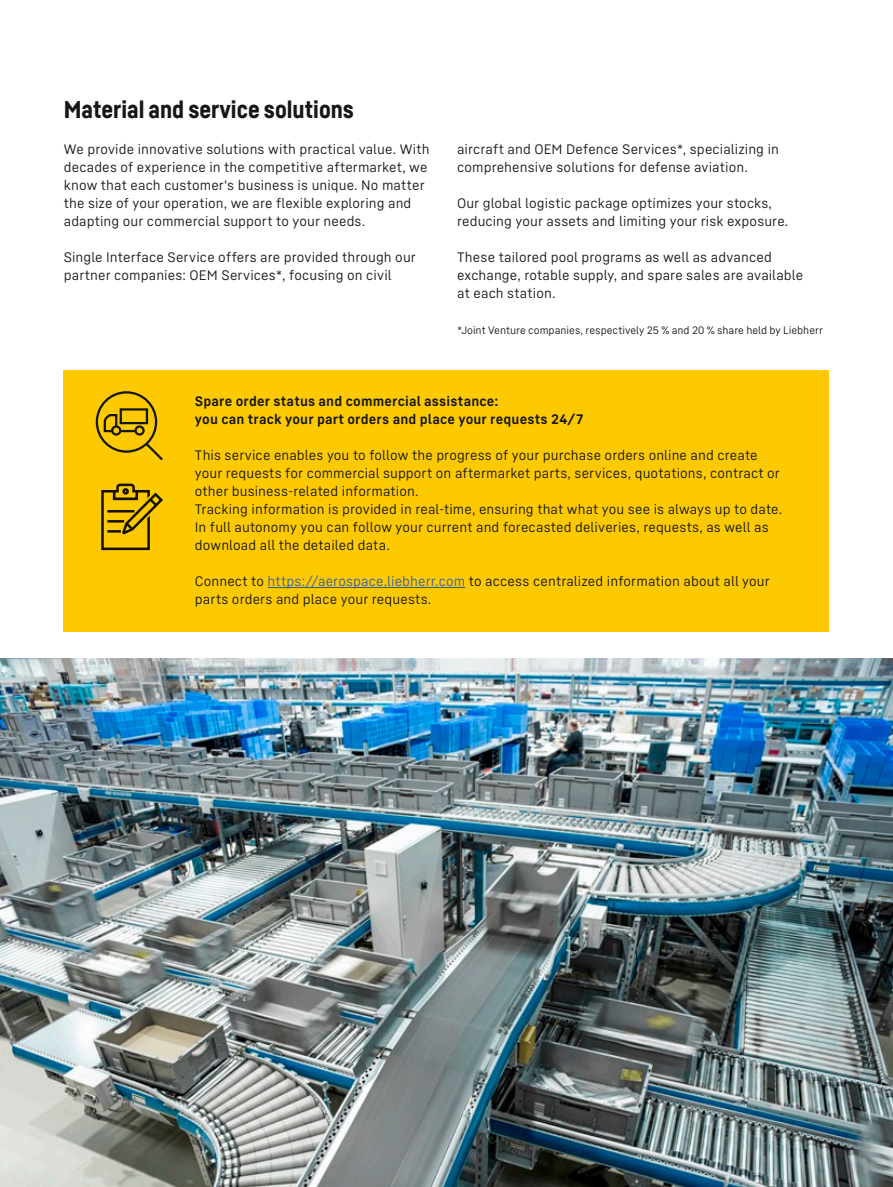
<style>
.page{position:relative;width:893px;height:1187px;background:#fff}
.page>*{position:absolute;margin:0;border:0;box-sizing:border-box;transform-origin:0 0}
._02_Headline_2{font:900 24px "Liebherr Head";color:#151616}
._03_Fließtext_EN{font:13.5px/18px "Liebherr Text";letter-spacing:.01em;color:#151616}
._03_Fließtext_EN-2{font:700 13.5px/18px "Liebherr Text";letter-spacing:.01em;color:#151616}
._04_Bildunterschrift{font:10.5px "Liebherr Text";color:#151616}
.s1{color:#35609f}
</style>
<div class="page">
<img style="left:0;top:658px;width:893px;height:528px">
<div style="left:64px;top:370px;width:765px;height:261px;background:#fdc900"></div>
<hr style="left:268px;top:587px;width:197px;height:1px;background:#35609f">
<svg style="left:101px;top:483px;width:62px;height:67px"></svg>
<div style="left:122px;top:488px;width:7px;height:6px;border:3px solid #151616;border-radius:50%"></div>
<svg style="left:143px;top:440px;width:20px;height:20px"></svg>
<div style="left:96px;top:391px;width:61px;height:61px;border:2px solid #151616;border-radius:50%"></div>
<div style="left:134px;top:425px;width:11px;height:10px;border:2px solid #151616;border-radius:50%"></div>
<svg style="left:103px;top:413px;width:33px;height:20px"></svg>
<div style="left:111px;top:425px;width:10px;height:10px;border:2px solid #151616;border-radius:50%"></div>
<div style="left:120px;top:408px;width:28px;height:16px;border:2px solid #151616"></div>
<p class="_02_Headline_2" style="left:64px;top:94px;width:292px">Material and service solutions</p>
<p class="_03_Fließtext_EN" style="left:64px;top:139px;width:367px">We provide innovative solutions with practical value. With decades of experience in the competitive aftermarket, we know that each customer's business is unique. No matter the size of your operation, we are flexible exploring and adapting our commercial support to your needs.</p>
<p class="_03_Fließtext_EN" style="left:64px;top:247px;width:353px">Single Interface Service offers are provided through our partner companies: OEM Services*, focusing on civil</p>
<p class="_03_Fließtext_EN" style="left:457px;top:139px;width:323px">aircraft and OEM Defence Services*, specializing in comprehensive solutions for defense aviation.</p>
<p class="_03_Fließtext_EN" style="left:457px;top:193px;width:333px">Our global logistic package optimizes your stocks, reducing your assets and limiting your risk exposure.</p>
<p class="_03_Fließtext_EN" style="left:457px;top:247px;width:348px">These tailored pool programs as well as advanced exchange, rotable supply, and spare sales are available at each station.</p>
<p class="_04_Bildunterschrift" style="left:457px;top:323px;width:367px">*Joint Venture companies, respectively 25 % and 20 % share held by Liebherr</p>
<p class="_03_Fließtext_EN-2" style="left:195px;top:391px;width:390px">Spare order status and commercial assistance:<br>you can track your part orders and place your requests 24/7</p>
<p class="_03_Fließtext_EN" style="left:195px;top:445px;width:586px">This service enables you to follow the progress of your purchase orders online and create your requests for commercial support on aftermarket parts, services, quotations, contract or other business-related information.</p>
<p class="_03_Fließtext_EN" style="left:195px;top:499px;width:589px">Tracking information is provided in real-time, ensuring that what you see is always up to date.<br>In full autonomy you can follow your current and forecasted deliveries, requests, as well as download all the detailed data.</p>
<p class="_03_Fließtext_EN" style="left:195px;top:571px;width:576px">Connect to <span class="s1">https://aerospace.liebherr.com</span> to access centralized information about all your parts orders and place your requests.</p>
</div>
